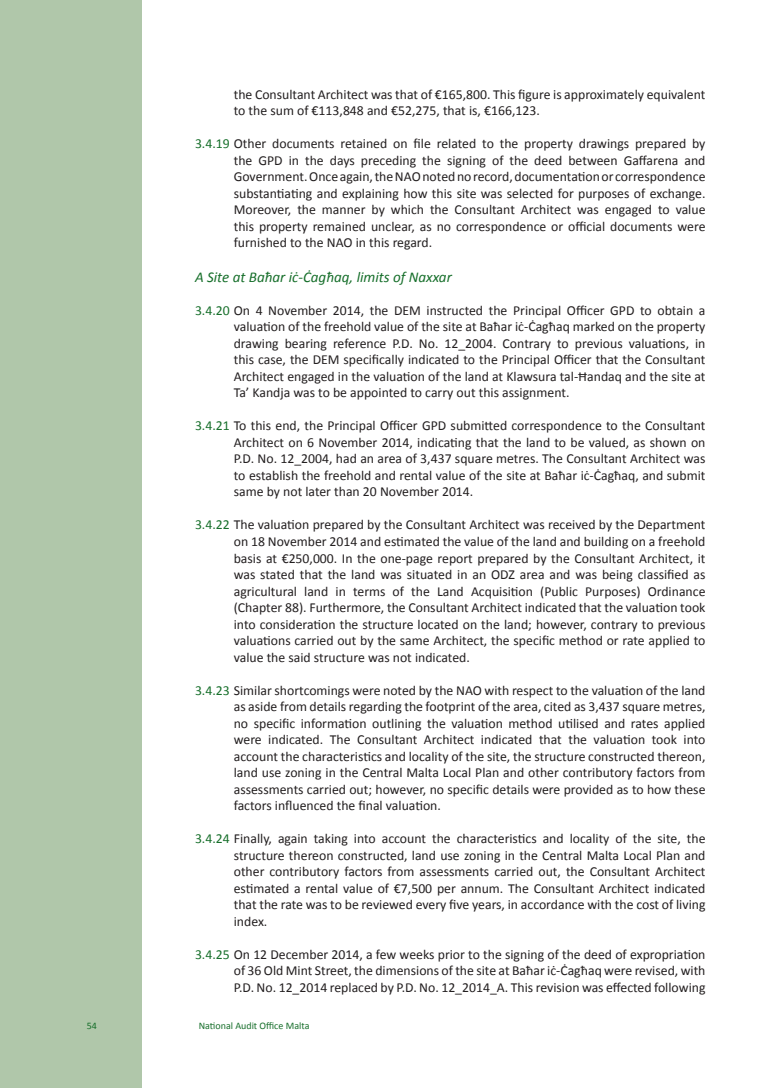
<style>
.page{position:relative;width:780px;height:1088px;background:#fff}
.page>*{position:absolute;margin:0;border:0;box-sizing:border-box;transform-origin:0 0}
.Heading_3{font:italic 15px "Calibri";color:#176f2b}
.t1{font:13.75px/16.5px "Calibri";color:#231f20;text-align:justify}
.t2{font:10px "Calibri";color:#176f2b}
.s1{color:#176f2b}
</style>
<div class="page">
<div style="left:0;top:0;width:142px;height:1088px;background:#b0c7aa"></div>
<p class="t1" style="left:234px;top:86px;width:473px">the Consultant Architect was that of €165,800. This figure is approximately equivalent to the sum of €113,848 and €52,275, that is, €166,123.</p>
<p class="t1" style="left:234px;top:135px;width:473px;text-indent:-39px"><span class="s1">3.4.19</span> Other documents retained on file related to the property drawings prepared by the GPD in the days preceding the signing of the deed between Gaffarena and Government. Once again, the NAO noted no record, documentation or correspondence substantiating and explaining how this site was selected for purposes of exchange.<br>Moreover, the manner by which the Consultant Architect was engaged to value this property remained unclear, as no correspondence or official documents were furnished to the NAO in this regard.</p>
<p class="Heading_3" style="left:195px;top:267px;width:258px">A Site at Baħar iċ-Ċagħaq, limits of Naxxar</p>
<p class="t1" style="left:234px;top:302px;width:473px;text-indent:-39px"><span class="s1">3.4.20</span> On 4 November 2014, the DEM instructed the Principal Officer GPD to obtain a valuation of the freehold value of the site at Baħar iċ-Ċagħaq marked on the property drawing bearing reference P.D. No. 12_2004. Contrary to previous valuations, in this case, the DEM specifically indicated to the Principal Officer that the Consultant Architect engaged in the valuation of the land at Klawsura tal-Ħandaq and the site at Ta’ Kandja was to be appointed to carry out this assignment.</p>
<p class="t1" style="left:234px;top:417px;width:473px;text-indent:-39px"><span class="s1">3.4.21</span> To this end, the Principal Officer GPD submitted correspondence to the Consultant Architect on 6 November 2014, indicating that the land to be valued, as shown on P.D. No. 12_2004, had an area of 3,437 square metres. The Consultant Architect was to establish the freehold and rental value of the site at Baħar iċ-Ċagħaq, and submit same by not later than 20 November 2014.</p>
<p class="t1" style="left:234px;top:516px;width:473px;text-indent:-39px"><span class="s1">3.4.22</span> The valuation prepared by the Consultant Architect was received by the Department on 18 November 2014 and estimated the value of the land and building on a freehold basis at €250,000. In the one-page report prepared by the Consultant Architect, it was stated that the land was situated in an ODZ area and was being classified as agricultural land in terms of the Land Acquisition (Public Purposes) Ordinance (Chapter 88). Furthermore, the Consultant Architect indicated that the valuation took into consideration the structure located on the land; however, contrary to previous valuations carried out by the same Architect, the specific method or rate applied to value the said structure was not indicated.</p>
<p class="t1" style="left:234px;top:681px;width:473px;text-indent:-39px"><span class="s1">3.4.23</span> Similar shortcomings were noted by the NAO with respect to the valuation of the land as aside from details regarding the footprint of the area, cited as 3,437 square metres, no specific information outlining the valuation method utilised and rates applied were indicated. The Consultant Architect indicated that the valuation took into account the characteristics and locality of the site, the structure constructed thereon, land use zoning in the Central Malta Local Plan and other contributory factors from assessments carried out; however, no specific details were provided as to how these factors influenced the final valuation.</p>
<p class="t1" style="left:234px;top:830px;width:473px;text-indent:-39px"><span class="s1">3.4.24</span> Finally, again taking into account the characteristics and locality of the site, the structure thereon constructed, land use zoning in the Central Malta Local Plan and other contributory factors from assessments carried out, the Consultant Architect estimated a rental value of €7,500 per annum. The Consultant Architect indicated that the rate was to be reviewed every five years, in accordance with the cost of living index.</p>
<p class="t1" style="left:234px;top:945px;width:473px;text-indent:-39px"><span class="s1">3.4.25</span> On 12 December 2014, a few weeks prior to the signing of the deed of expropriation of 36 Old Mint Street, the dimensions of the site at Baħar iċ-Ċagħaq were revised, with P.D. No. 12_2014 replaced by P.D. No. 12_2014_A. This revision was effected following</p>
<p class="t2" style="left:87px;top:1018px;width:12px">54</p>
<p class="t2" style="left:199px;top:1018px;width:112px">National Audit Office Malta</p>
</div>
